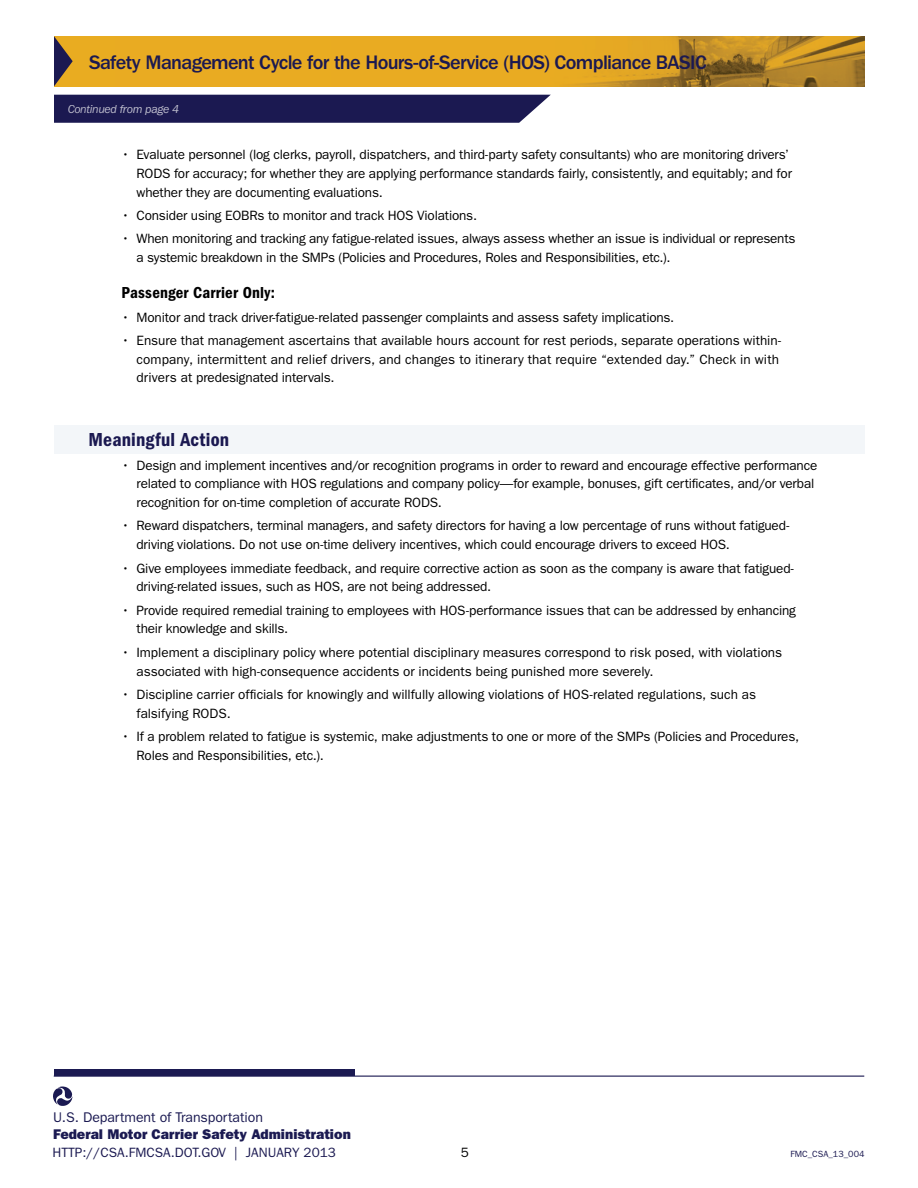
<style>
.page{position:relative;width:918px;height:1188px;background:#fff}
.page>*{position:absolute;margin:0;border:0;box-sizing:border-box;transform-origin:0 0}
.t1{font:500 20.25px "ITC Franklin Gothic Std";letter-spacing:-.035em;color:#1b1951}
.t2{font:19.5px "ITC Franklin Gothic Std Dm Cd";letter-spacing:.01em;color:#1b1951}
.t3{font:16.5px "ITC Franklin Gothic Std Dm Cd";letter-spacing:.015em;color:#000}
.t4{font:14.1px "ITC Franklin Gothic Std Hvy";color:#1b1a52}
.t5{font:14.1px "ITC Franklin Gothic Std";letter-spacing:-.005em;color:#1b1a52}
.bullets{font:13.5px/18.8px "ITC Franklin Gothic Std";letter-spacing:-.01em;color:#000}
.t6{font:13.5px "ITC Franklin Gothic Std";color:#1b1951}
.t7{font:italic 12px "ITC Franklin Gothic Std";letter-spacing:-.025em;color:#fff}
.t8{font:9px "ITC Franklin Gothic Std";color:#1b1951}
</style>
<div class="page">
<svg style="left:53px;top:1086px;width:20px;height:20px"></svg>
<div style="left:54px;top:1069px;width:300px;height:7px;background:#1b1a52"></div>
<hr style="left:54px;top:1076px;width:810px;height:1px;background:#1b1a52">
<div style="left:54px;top:36px;width:594px;height:50px;background:#e9ac21"></div>
<svg style="left:54px;top:36px;width:19px;height:50px"></svg>
<img style="left:575px;top:36px;width:290px;height:50px">
<div style="left:54px;top:426px;width:811px;height:28px;background:#f3f6f9"></div>
<div style="left:54px;top:95px;width:497px;height:28px;background:#1b1951"></div>
<h1 class="t1" style="left:89px;top:51px;width:619px">Safety Management Cycle for the Hours-of-Service (HOS) Compliance BASIC</h1>
<p class="t7" style="left:68px;top:103px;width:113px">Continued from page 4</p>
<p class="bullets" style="left:136px;top:145px;width:657px;text-indent:-15px">• Evaluate personnel (log clerks, payroll, dispatchers, and third-party safety consultants) who are monitoring drivers’<br>RODS for accuracy; for whether they are applying performance standards fairly, consistently, and equitably; and for whether they are documenting evaluations.</p>
<p class="bullets" style="left:121px;top:206px;width:357px">• Consider using EOBRs to monitor and track HOS Violations.</p>
<p class="bullets" style="left:136px;top:230px;width:661px;text-indent:-15px">• When monitoring and tracking any fatigue-related issues, always assess whether an issue is individual or represents a systemic breakdown in the SMPs (Policies and Procedures, Roles and Responsibilities, etc.).</p>
<p class="t3" style="left:122px;top:283px;width:155px">Passenger Carrier Only:</p>
<p class="bullets" style="left:121px;top:308px;width:554px">• Monitor and track driver-fatigue-related passenger complaints and assess safety implications.</p>
<p class="bullets" style="left:136px;top:331px;width:646px;text-indent:-15px">• Ensure that management ascertains that available hours account for rest periods, separate operations within&shy;company, intermittent and relief drivers, and changes to itinerary that require “extended day.” Check in with drivers at predesignated intervals.</p>
<p class="t2" style="left:88px;top:429px;width:142px">Meaningful Action</p>
<p class="bullets" style="left:136px;top:456px;width:682px;text-indent:-15px">• Design and implement incentives and/or recognition programs in order to reward and encourage effective performance related to compliance with HOS regulations and company policy—for example, bonuses, gift certificates, and/or verbal recognition for on-time completion of accurate RODS.</p>
<p class="bullets" style="left:136px;top:517px;width:654px;text-indent:-15px">• Reward dispatchers, terminal managers, and safety directors for having a low percentage of runs without fatigued&shy;driving violations. Do not use on-time delivery incentives, which could encourage drivers to exceed HOS.</p>
<p class="bullets" style="left:136px;top:559px;width:659px;text-indent:-15px">• Give employees immediate feedback, and require corrective action as soon as the company is aware that fatigued&shy;driving-related issues, such as HOS, are not being addressed.</p>
<p class="bullets" style="left:136px;top:601px;width:661px;text-indent:-15px">• Provide required remedial training to employees with HOS-performance issues that can be addressed by enhancing their knowledge and skills.</p>
<p class="bullets" style="left:136px;top:643px;width:647px;text-indent:-15px">• Implement a disciplinary policy where potential disciplinary measures correspond to risk posed, with violations associated with high-consequence accidents or incidents being punished more severely.</p>
<p class="bullets" style="left:136px;top:685px;width:621px;text-indent:-15px">• Discipline carrier officials for knowingly and willfully allowing violations of HOS-related regulations, such as falsifying RODS.</p>
<p class="bullets" style="left:136px;top:727px;width:664px;text-indent:-15px">• If a problem related to fatigue is systemic, make adjustments to one or more of the SMPs (Policies and Procedures,<br>Roles and Responsibilities, etc.).</p>
<p class="t5" style="left:53px;top:1109px;width:211px">U.S. Department of Transportation</p>
<p class="t4" style="left:53px;top:1125px;width:299px">Federal Motor Carrier Safety Administration</p>
<p class="t6" style="left:53px;top:1144px;width:285px">HTTP://CSA.FMCSA.DOT.GOV | JANUARY 2013</p>
<p class="t8" style="left:790px;top:1148px;width:75px">FMC_CSA_13_004</p>
<p class="bullets" style="left:461px;top:1143px;width:10px">5</p>
</div>
